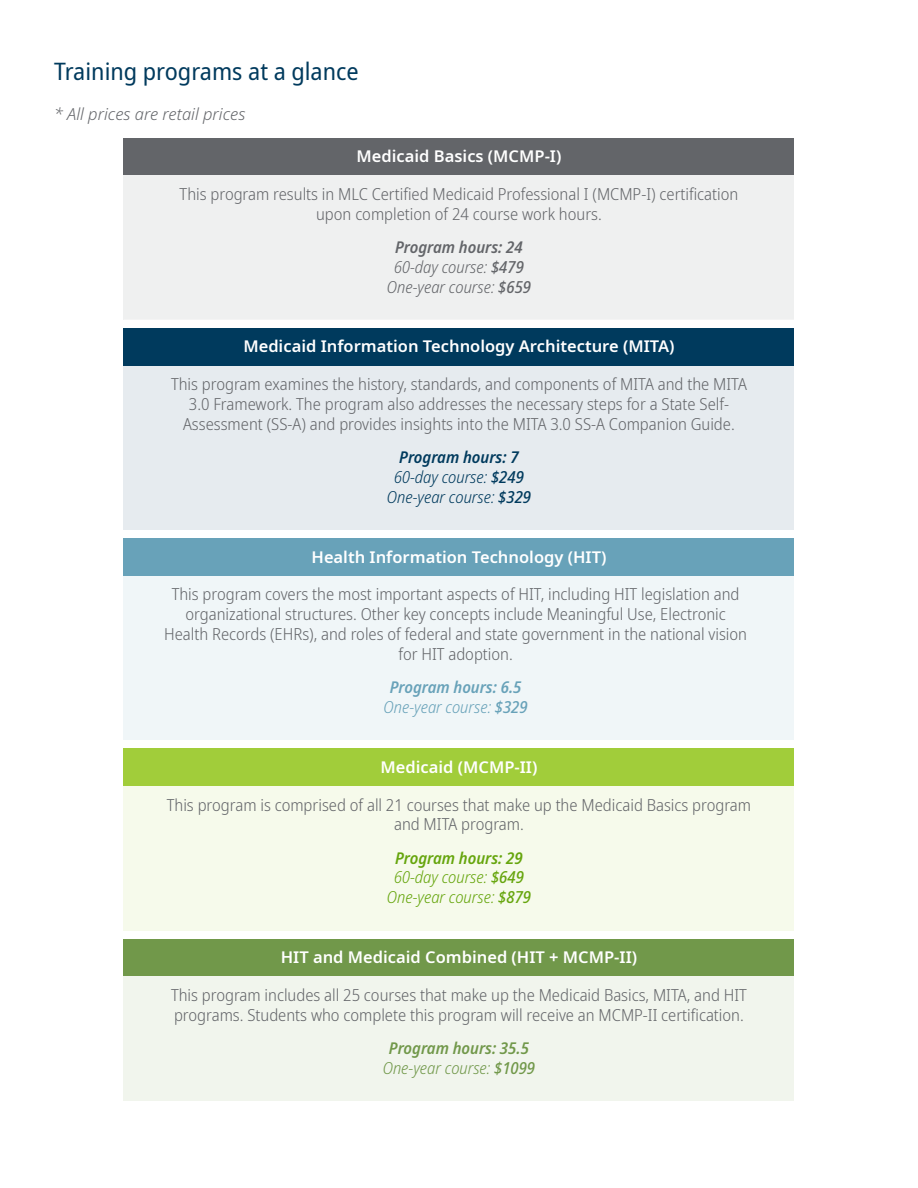
<style>
.page{position:relative;width:918px;height:1188px;background:#fff}
.page>*{position:absolute;margin:0;border:0;box-sizing:border-box;transform-origin:0 0}
.t1{font:semi-condensed 24px "Noto Sans";color:#003a5d}
.t2{font:300 semi-condensed 16.5px/19.8px "Noto Sans";color:#636569;text-align:center}
.t3{font:600 16.5px "Noto Sans";color:#fff}
.t4{font:italic 300 semi-condensed 16.5px/19.8px "Noto Sans";color:#636569;text-align:center}
.t5{font:italic 300 semi-condensed 16.5px/19.8px "Noto Sans";color:#66a50d;text-align:center}
.t6{font:italic 300 semi-condensed 16.5px/19.8px "Noto Sans";color:#003a5d;text-align:center}
.t7{font:italic 600 semi-condensed 16.5px/19.8px "Noto Sans";color:#71984a;text-align:center}
.t8{font:italic 600 semi-condensed 16.5px/19.8px "Noto Sans";color:#68a2b9;text-align:center}
.t9{font:italic 300 16.5px "Noto Sans";color:#636569}
.s1{font-weight:600}
.s2{font-weight:500}
.s3{font-weight:300}
</style>
<div class="page">
<div style="left:124px;top:138px;width:670px;height:38px;background:#636569"></div>
<div style="left:124px;top:176px;width:670px;height:144px;background:#eff0f0"></div>
<div style="left:124px;top:328px;width:670px;height:38px;background:#003a5d"></div>
<div style="left:124px;top:366px;width:670px;height:164px;background:#e6ebef"></div>
<div style="left:124px;top:538px;width:670px;height:38px;background:#68a2b9"></div>
<div style="left:124px;top:576px;width:670px;height:164px;background:#f0f6f8"></div>
<div style="left:124px;top:748px;width:670px;height:38px;background:#a1cd3a"></div>
<div style="left:124px;top:786px;width:670px;height:144px;background:#f6faeb"></div>
<div style="left:124px;top:939px;width:670px;height:38px;background:#71984a"></div>
<div style="left:124px;top:977px;width:670px;height:124px;background:#f1f5ed"></div>
<h1 class="t1" style="left:54px;top:54px;width:306px">Training programs at a glance</h1>
<p class="t9" style="left:54px;top:102px;width:193px">* All prices are retail prices</p>
<p class="t3" style="left:357px;top:144px;width:206px">Medicaid Basics (MCMP-I)</p>
<p class="t2" style="left:180px;top:185px;width:560px">This program results in MLC Certified Medicaid Professional I (MCMP-I) certification upon completion of 24 course work hours.</p>
<p class="t4" style="left:387px;top:238px;width:146px"><span class="s1">Program hours: 24<br></span>60-day course: <span class="s2">$479<br></span>One-year course: <span class="s2">$659</span></p>
<p class="t3" style="left:243px;top:335px;width:433px">Medicaid Information Technology Architecture (MITA)</p>
<p class="t2" style="left:171px;top:375px;width:577px">This program examines the history, standards, and components of MITA and the MITA<br>3.0 Framework. The program also addresses the necessary steps for a State Self-<br>Assessment (SS-A) and provides insights into the MITA 3.0 SS-A Companion Guide.</p>
<p class="t6" style="left:387px;top:448px;width:146px"><span class="s1">Program hours: 7<br></span>60-day course: <span class="s2">$249<br></span>One-year course: <span class="s2">$329</span></p>
<p class="t3" style="left:312px;top:545px;width:296px">Health Information Technology (HIT)</p>
<p class="t2" style="left:164px;top:585px;width:584px">This program covers the most important aspects of HIT, including HIT legislation and organizational structures. Other key concepts include Meaningful Use, Electronic Health Records (EHRs), and roles of federal and state government in the national vision for HIT adoption.</p>
<p class="t8" style="left:383px;top:678px;width:146px">Program hours: 6.5<br><span class="s3">One-year course:</span> <span class="s2">$329</span></p>
<p class="t3" style="left:381px;top:755px;width:158px">Medicaid (MCMP-II)</p>
<p class="t2" style="left:167px;top:795px;width:586px">This program is comprised of all 21 courses that make up the Medicaid Basics program and MITA program.</p>
<p class="t5" style="left:387px;top:848px;width:146px"><span class="s1">Program hours: 29<br></span>60-day course: <span class="s2">$649<br></span>One-year course: <span class="s2">$879</span></p>
<p class="t3" style="left:281px;top:945px;width:358px">HIT and Medicaid Combined (HIT + MCMP-II)</p>
<p class="t2" style="left:171px;top:985px;width:577px;text-align:left">This program includes all 25 courses that make up the Medicaid Basics, MITA, and HIT programs. Students who complete this program will receive an MCMP-II certification.</p>
<p class="t7" style="left:383px;top:1039px;width:154px">Program hours: 35.5<br><span class="s3">One-year course:</span> <span class="s2">$1099</span></p>
</div>
